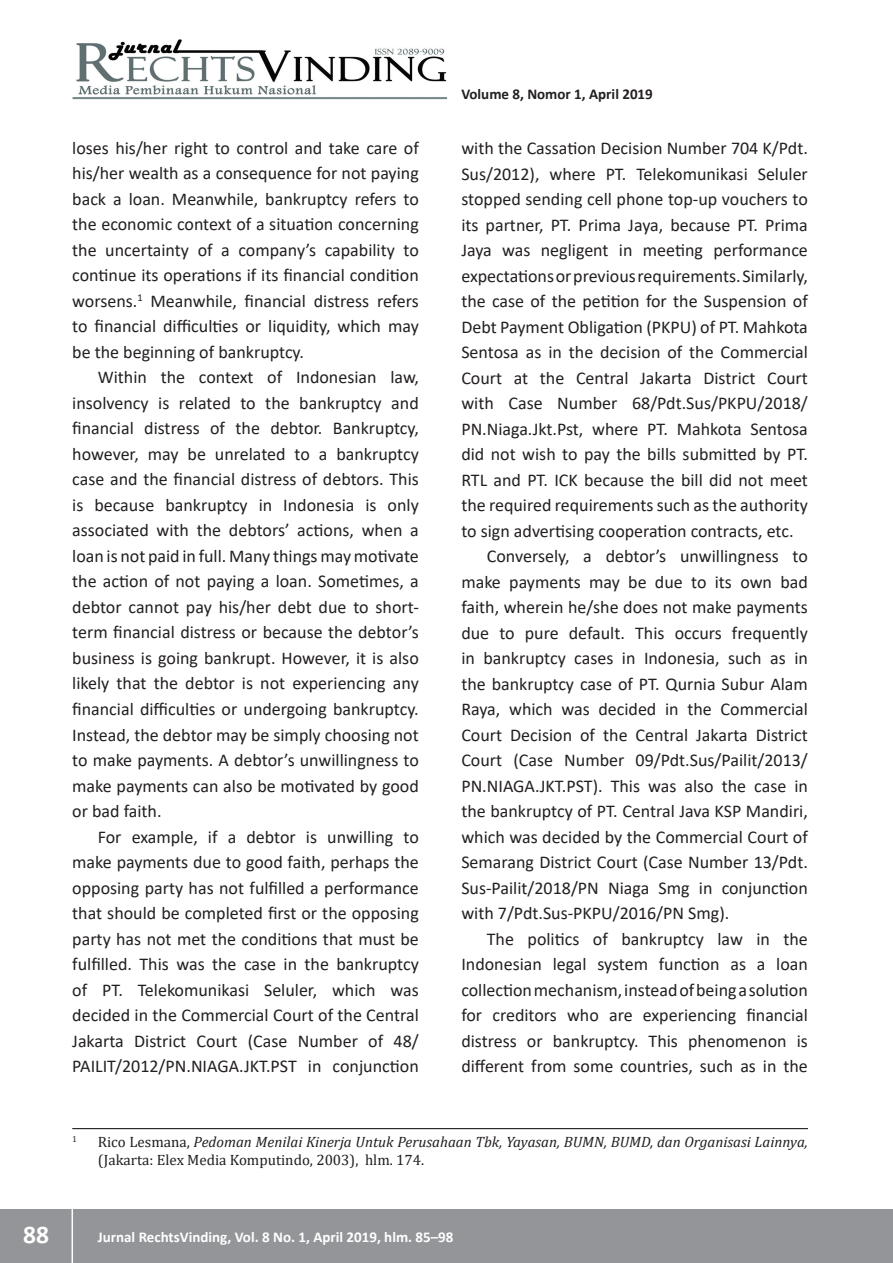
<style>
.page{position:relative;width:893px;height:1263px;background:#fff}
.page>*{position:absolute;margin:0;border:0;box-sizing:border-box;transform-origin:0 0}
.t1{font:700 25.5px "Calibri";color:#fff}
.t2{font:18px/25.5px "Calibri";color:#231f20;text-align:justify}
.t3{font:italic 15px/18px "Cambria";color:#231f20}
.t4{font:700 15px "Calibri";color:#fff}
.t5{font:700 15px "Calibri";color:#231f20}
.t6{font:8.7px "Cambria";color:#231f20}
.s1{font-style:normal}
</style>
<div class="page">
<div style="left:0;top:1209px;width:893px;height:54px;background:#939598"></div>
<hr style="left:72px;top:1206px;width:1px;height:57px;background:#fff">
<img style="left:72px;top:39px;width:375px;height:60px">
<hr style="left:72px;top:1128px;width:736px;height:1px;background:#231f20">
<p class="t2" style="left:72px;top:137px;width:348px">loses his/her right to control and take care of his/her wealth as a consequence for not paying back a loan. Meanwhile, bankruptcy refers to the economic context of a situation concerning the uncertainty of a company’s capability to continue its operations if its financial condition worsens.<sup>1</sup> Meanwhile, financial distress refers to financial difficulties or liquidity, which may be the beginning of bankruptcy.</p>
<p class="t2" style="left:72px;top:366px;width:348px;text-indent:26px">Within the context of Indonesian law, insolvency is related to the bankruptcy and financial distress of the debtor. Bankruptcy, however, may be unrelated to a bankruptcy case and the financial distress of debtors. This is because bankruptcy in Indonesia is only associated with the debtors’ actions, when a loan is not paid in full. Many things may motivate the action of not paying a loan. Sometimes, a debtor cannot pay his/her debt due to short&shy;term financial distress or because the debtor’s business is going bankrupt. However, it is also likely that the debtor is not experiencing any financial difficulties or undergoing bankruptcy.<br>Instead, the debtor may be simply choosing not to make payments. A debtor’s unwillingness to make payments can also be motivated by good or bad faith.</p>
<p class="t2" style="left:72px;top:825px;width:348px;text-indent:26px">For example, if a debtor is unwilling to make payments due to good faith, perhaps the opposing party has not fulfilled a performance that should be completed first or the opposing party has not met the conditions that must be fulfilled. This was the case in the bankruptcy of PT. Telekomunikasi Seluler, which was decided in the Commercial Court of the Central Jakarta District Court (Case Number of 48/ PAILIT/2012/PN.NIAGA.JKT.PST in conjunction</p>
<p class="t5" style="left:461px;top:88px;width:193px">Volume 8, Nomor 1, April 2019</p>
<p class="t2" style="left:461px;top:137px;width:348px">with the Cassation Decision Number 704 K/Pdt.</p>
<p class="t2" style="left:461px;top:162px;width:348px">Sus/2012), where PT. Telekomunikasi Seluler</p>
<p class="t2" style="left:461px;top:188px;width:348px">stopped sending cell phone top-up vouchers to</p>
<p class="t2" style="left:461px;top:213px;width:348px">its partner, PT. Prima Jaya, because PT. Prima</p>
<p class="t2" style="left:461px;top:239px;width:348px">Jaya was negligent in meeting performance</p>
<p class="t2" style="left:461px;top:264px;width:348px">expectations or previous requirements. Similarly,</p>
<p class="t2" style="left:461px;top:290px;width:348px">the case of the petition for the Suspension of</p>
<p class="t2" style="left:461px;top:315px;width:348px">Debt Payment Obligation (PKPU) of PT. Mahkota</p>
<p class="t2" style="left:461px;top:341px;width:348px">Sentosa as in the decision of the Commercial</p>
<p class="t2" style="left:461px;top:366px;width:348px">Court at the Central Jakarta District Court</p>
<p class="t2" style="left:461px;top:392px;width:348px">with Case Number 68/Pdt.Sus/PKPU/2018/</p>
<p class="t2" style="left:461px;top:417px;width:348px">PN.Niaga.Jkt.Pst, where PT. Mahkota Sentosa</p>
<p class="t2" style="left:461px;top:443px;width:348px">did not wish to pay the bills submitted by PT.</p>
<p class="t2" style="left:461px;top:468px;width:348px">RTL and PT. ICK because the bill did not meet</p>
<p class="t2" style="left:461px;top:494px;width:348px">the required requirements such as the authority</p>
<p class="t2" style="left:461px;top:519px;width:334px">to sign advertising cooperation contracts, etc.</p>
<p class="t2" style="left:487px;top:545px;width:323px">Conversely, a debtor’s unwillingness to</p>
<p class="t2" style="left:461px;top:570px;width:348px">make payments may be due to its own bad</p>
<p class="t2" style="left:461px;top:596px;width:348px">faith, wherein he/she does not make payments</p>
<p class="t2" style="left:461px;top:621px;width:348px">due to pure default. This occurs frequently</p>
<p class="t2" style="left:461px;top:647px;width:348px">in bankruptcy cases in Indonesia, such as in</p>
<p class="t2" style="left:461px;top:672px;width:348px">the bankruptcy case of PT. Qurnia Subur Alam</p>
<p class="t2" style="left:461px;top:698px;width:348px">Raya, which was decided in the Commercial</p>
<p class="t2" style="left:461px;top:723px;width:348px">Court Decision of the Central Jakarta District</p>
<p class="t2" style="left:461px;top:749px;width:348px">Court (Case Number 09/Pdt.Sus/Pailit/2013/</p>
<p class="t2" style="left:461px;top:774px;width:348px">PN.NIAGA.JKT.PST). This was also the case in</p>
<p class="t2" style="left:461px;top:800px;width:348px">the bankruptcy of PT. Central Java KSP Mandiri,</p>
<p class="t2" style="left:461px;top:825px;width:348px">which was decided by the Commercial Court of</p>
<p class="t2" style="left:461px;top:851px;width:348px">Semarang District Court (Case Number 13/Pdt.</p>
<p class="t2" style="left:461px;top:876px;width:348px">Sus-Pailit/2018/PN Niaga Smg in conjunction</p>
<p class="t2" style="left:461px;top:902px;width:269px">with 7/Pdt.Sus-PKPU/2016/PN Smg).</p>
<p class="t2" style="left:487px;top:927px;width:323px">The politics of bankruptcy law in the</p>
<p class="t2" style="left:461px;top:953px;width:348px">Indonesian legal system function as a loan</p>
<p class="t2" style="left:461px;top:978px;width:348px">collection mechanism, instead of being a solution</p>
<p class="t2" style="left:461px;top:1004px;width:348px">for creditors who are experiencing financial</p>
<p class="t2" style="left:461px;top:1029px;width:348px">distress or bankruptcy. This phenomenon is</p>
<p class="t2" style="left:461px;top:1055px;width:348px">different from some countries, such as in the</p>
<p class="t6" style="left:72px;top:1134px;width:6px">1</p>
<p class="t3" style="left:98px;top:1133px;width:712px"><span class="s1">Rico Lesmana,</span> Pedoman Menilai Kinerja Untuk Perusahaan Tbk, Yayasan, BUMN, BUMD, dan Organisasi Lainnya, <span class="s1">(Jakarta: Elex Media Komputindo, 2003), hlm. 174.</span></p>
<h1 class="t1" style="left:23px;top:1224px;width:27px">88</h1>
<p class="t4" style="left:98px;top:1231px;width:357px">Jurnal RechtsVinding, Vol. 8 No. 1, April 2019, hlm. 85–98</p>
</div>
